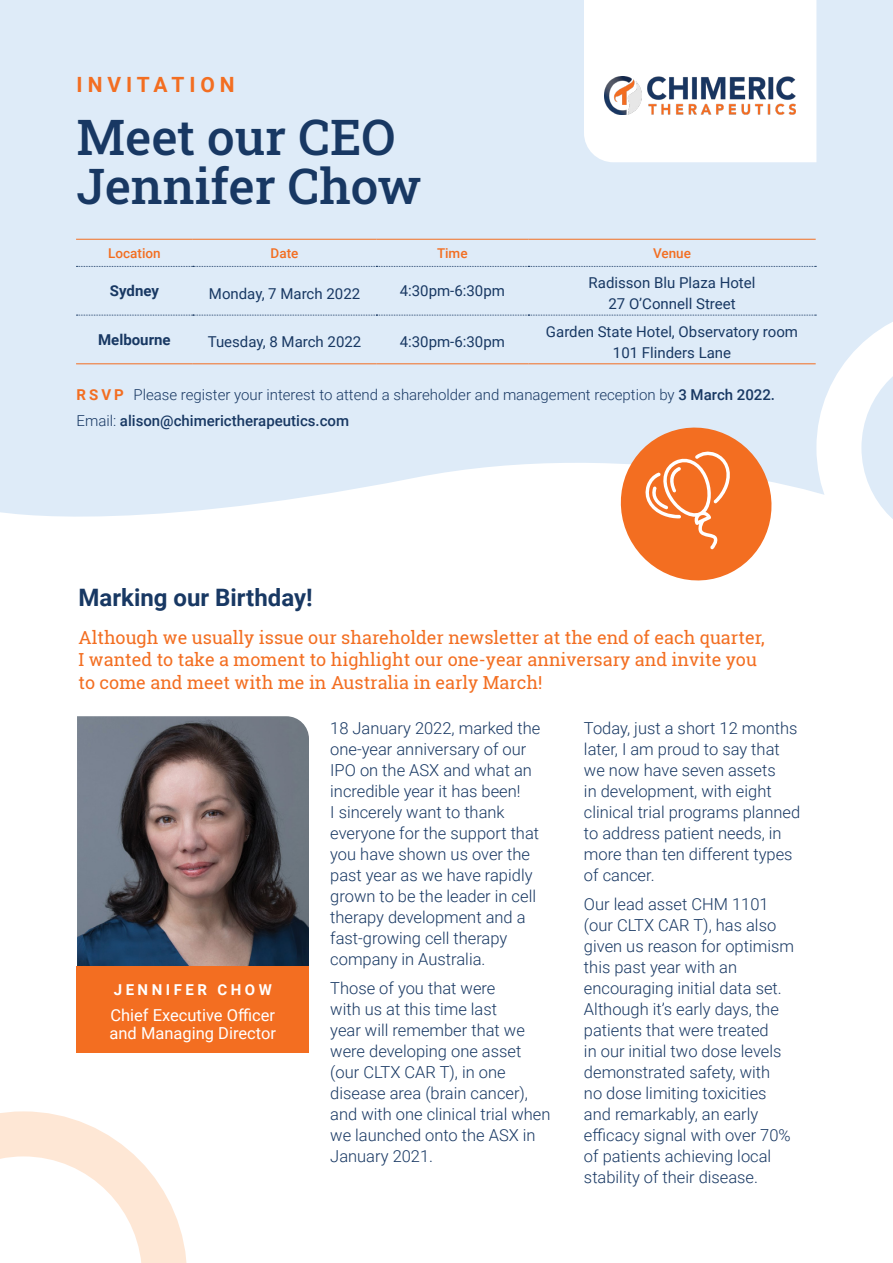
<style>
.page{position:relative;width:893px;height:1263px;background:#fff}
.page>*{position:absolute;margin:0;border:0;box-sizing:border-box;transform-origin:0 0}
.t1{font:500 49.35px/49.2px "Roboto Slab";color:#183863}
.t2{font:700 24px "Roboto";color:#183863}
.t3{font:700 21px "Roboto";letter-spacing:.235em;color:#f36e21}
.t4{font:18px/22.5px "Roboto Slab";color:#f36e21}
.t5{font:300 16.5px/21px "Roboto";color:#183863}
.t6{font:16.5px/18px "Roboto";color:#fff}
.t7{font:15px/21px "Roboto";color:#183863;text-align:center}
.t8{font:300 15px/26.5px "Roboto";color:#183863}
.t9{font:700 15px "Roboto";color:#183863}
.t10{font:700 15px "Roboto";letter-spacing:.235em;color:#fff}
.t11{font:500 13.5px "Roboto";color:#f36e21}
.s1{font-weight:700;color:#f36e21}
.s2{font-weight:500}
</style>
<div class="page">
<svg style="left:0;top:1111px;width:187px;height:152px"></svg>
<div style="left:0;top:0;width:893px;height:517px;background:#deebf8"></div>
<img style="left:77px;top:716px;width:232px;height:250px">
<div style="left:77px;top:966px;width:232px;height:86px;background:#f36e21"></div>
<svg style="left:584px;top:0;width:232px;height:162px"></svg>
<img style="left:605px;top:77px;width:191px;height:37px">
<hr style="left:76px;top:239px;width:117px;height:1px;background:#f36e21">
<hr style="left:193px;top:239px;width:183px;height:1px;background:#f36e21">
<hr style="left:376px;top:239px;width:152px;height:1px;background:#f36e21">
<hr style="left:528px;top:239px;width:288px;height:1px;background:#f36e21">
<svg style="left:76px;top:305px;width:817px;height:276px"></svg>
<svg style="left:76px;top:266px;width:740px;height:1px"></svg>
<p class="t3" style="left:77px;top:70px;width:160px">INVITATION</p>
<h1 class="t1" style="left:77px;top:111px;width:346px">Meet our CEO<br>Jennifer Chow</h1>
<p class="t11" style="left:108px;top:244px;width:54px">Location</p>
<p class="t11" style="left:271px;top:244px;width:29px">Date</p>
<p class="t11" style="left:437px;top:244px;width:32px">Time</p>
<p class="t11" style="left:653px;top:244px;width:39px">Venue</p>
<p class="t9" style="left:110px;top:280px;width:51px">Sydney</p>
<p class="t7" style="left:209px;top:282px;width:153px">Monday, 7 March 2022</p>
<p class="t7" style="left:400px;top:280px;width:107px">4:30pm-6:30pm</p>
<p class="t7" style="left:589px;top:272px;width:168px">Radisson Blu Plaza Hotel<br>27 O’Connell Street</p>
<p class="t9" style="left:98px;top:329px;width:74px">Melbourne</p>
<p class="t7" style="left:208px;top:331px;width:155px">Tuesday, 8 March 2022</p>
<p class="t7" style="left:400px;top:331px;width:107px">4:30pm-6:30pm</p>
<p class="t7" style="left:546px;top:320px;width:254px">Garden State Hotel, Observatory room<br>101 Flinders Lane</p>
<p class="t8" style="left:77px;top:381px;width:700px"><span class="s1">R S V P</span> Please register your interest to attend a shareholder and management reception by <span class="s2">3 March 2022.<br></span>Email: <span class="s2">alison@chimerictherapeutics.com</span></p>
<h2 class="t2" style="left:79px;top:580px;width:236px">Marking our Birthday!</h2>
<p class="t4" style="left:79px;top:626px;width:688px">Although we usually issue our shareholder newsletter at the end of each quarter,<br>I wanted to take a moment to highlight our one-year anniversary and invite you to come and meet with me in Australia in early March!</p>
<p class="t10" style="left:114px;top:979px;width:160px">JENNIFER CHOW</p>
<p class="t6" style="left:110px;top:1006px;width:168px">Chief Executive Officer and Managing Director</p>
<p class="t5" style="left:330px;top:716px;width:212px">18 January 2022, marked the one-year anniversary of our<br>IPO on the ASX and what an incredible year it has been!<br>I sincerely want to thank everyone for the support that you have shown us over the past year as we have rapidly grown to be the leader in cell therapy development and a fast-growing cell therapy company in Australia.</p>
<p class="t5" style="left:330px;top:977px;width:222px">Those of you that were<br>with us at this time last<br>year will remember that we were developing one asset (our CLTX CAR T), in one disease area (brain cancer), and with one clinical trial when we launched onto the ASX in<br>January 2021.</p>
<p class="t5" style="left:584px;top:717px;width:218px">Today, just a short 12 months later, I am proud to say that we now have seven assets<br>in development, with eight clinical trial programs planned to address patient needs, in more than ten different types of cancer.</p>
<p class="t5" style="left:584px;top:893px;width:212px">Our lead asset CHM 1101 (our CLTX CAR T), has also given us reason for optimism this past year with an encouraging initial data set.<br>Although it’s early days, the patients that were treated<br>in our initial two dose levels demonstrated safety, with<br>no dose limiting toxicities and remarkably, an early efficacy signal with over 70% of patients achieving local stability of their disease.</p>
</div>
